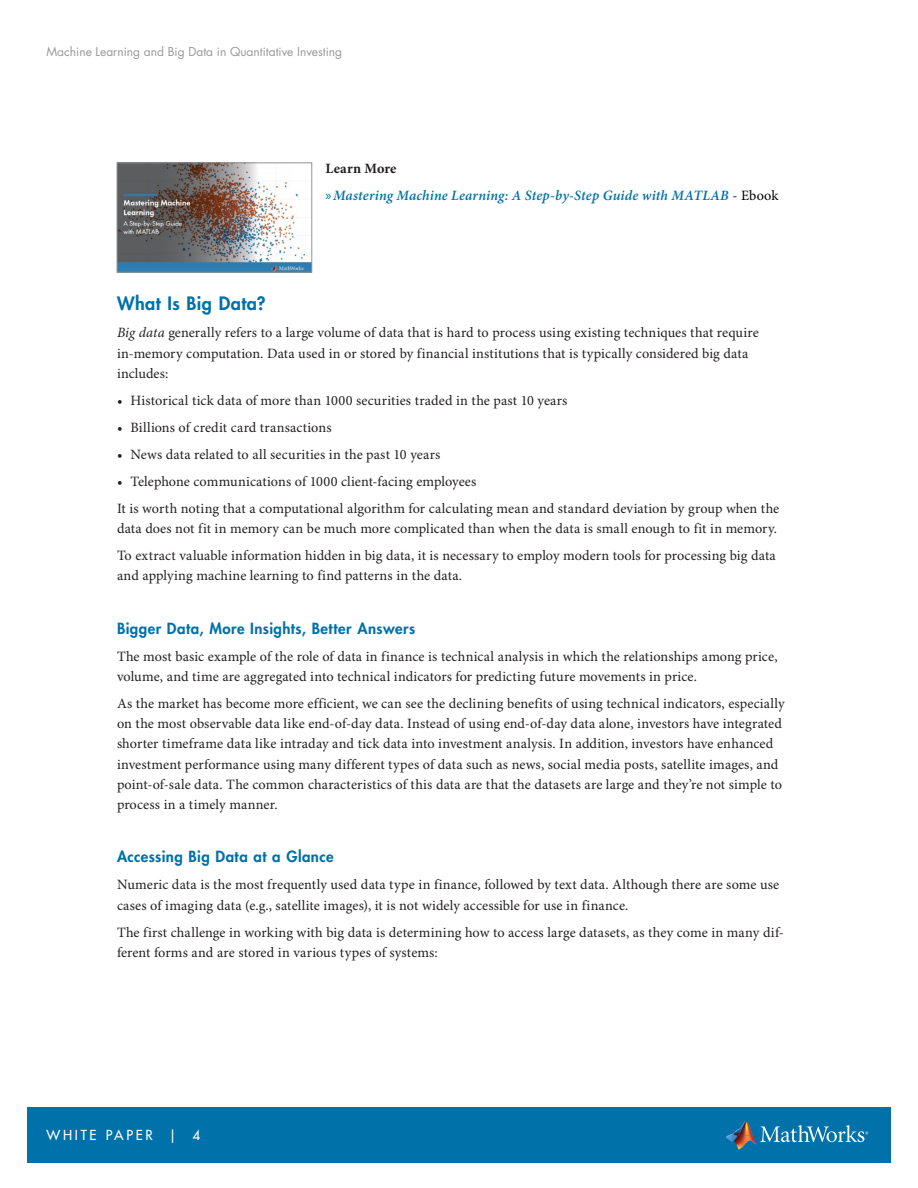
<style>
.page{position:relative;width:918px;height:1188px;background:#fff}
.page>*{position:absolute;margin:0;border:0;box-sizing:border-box;transform-origin:0 0}
.Heading_1{font:800 18px "Futura Std";letter-spacing:.02em;color:#0071a9}
.Heading_2{font:800 15px "Futura Std";letter-spacing:.03em;color:#0071a9}
.Body_Copy{font:14.25px/20.2px "Minion Pro";letter-spacing:.005em;color:#231f20}
.t1{font:italic 600 14.25px "Minion Pro";letter-spacing:.01em;color:#0071a9}
.Body_Copy-2{font:700 14.25px "Minion Pro";letter-spacing:.015em;color:#231f20}
.t2{font:500 13.5px "Futura Std";letter-spacing:.2em;color:#fff}
.t3{font:12px "Futura Std";color:#999}
.s1{font-family:"Myriad Pro";font-weight:400;font-style:normal}
.s2{font-weight:400;font-style:normal;color:#000}
.s3{font-style:italic}
</style>
<div class="page">
<div style="left:27px;top:1108px;width:864px;height:55px;background:#0071a9"></div>
<img style="left:733px;top:1121px;width:20px;height:14px">
<svg style="left:726px;top:1134px;width:7px;height:8px"></svg>
<img style="left:733px;top:1135px;width:23px;height:14px">
<svg style="left:760px;top:1125px;width:108px;height:17px"></svg>
<img style="left:119px;top:165px;width:191px;height:105px">
<div style="left:117px;top:163px;width:195px;height:109px;border:1px solid #939598"></div>
<p class="t3" style="left:46px;top:44px;width:297px">Machine Learning and Big Data in Quantitative Investing</p>
<p class="Body_Copy-2" style="left:325px;top:160px;width:73px">Learn More</p>
<p class="t1" style="left:325px;top:187px;width:454px"><span class="s1">»</span>Mastering Machine Learning: A Step-by-Step Guide with MATLAB <span class="s2">- Ebook</span></p>
<p class="Heading_1" style="left:117px;top:292px;width:150px">What Is Big Data?</p>
<p class="Body_Copy" style="left:117px;top:323px;width:643px"><span class="s3">Big data</span> generally refers to a large volume of data that is hard to process using existing techniques that require in-memory computation. Data used in or stored by financial institutions that is typically considered big data includes:</p>
<p class="Body_Copy" style="left:117px;top:391px;width:452px">• Historical tick data of more than 1000 securities traded in the past 10 years</p>
<p class="Body_Copy" style="left:117px;top:418px;width:216px">• Billions of credit card transactions</p>
<p class="Body_Copy" style="left:117px;top:445px;width:325px">• News data related to all securities in the past 10 years</p>
<p class="Body_Copy" style="left:117px;top:472px;width:361px">• Telephone communications of 1000 client-facing employees</p>
<p class="Body_Copy" style="left:117px;top:499px;width:664px">It is worth noting that a computational algorithm for calculating mean and standard deviation by group when the data does not fit in memory can be much more complicated than when the data is small enough to fit in memory.</p>
<p class="Body_Copy" style="left:117px;top:546px;width:660px">To extract valuable information hidden in big data, it is necessary to employ modern tools for processing big data and applying machine learning to find patterns in the data.</p>
<p class="Heading_2" style="left:117px;top:619px;width:300px">Bigger Data, More Insights, Better Answers</p>
<p class="Body_Copy" style="left:117px;top:647px;width:662px">The most basic example of the role of data in finance is technical analysis in which the relationships among price, volume, and time are aggregated into technical indicators for predicting future movements in price.</p>
<p class="Body_Copy" style="left:117px;top:694px;width:669px">As the market has become more efficient, we can see the declining benefits of using technical indicators, especially on the most observable data like end-of-day data. Instead of using end-of-day data alone, investors have integrated shorter timeframe data like intraday and tick data into investment analysis. In addition, investors have enhanced investment performance using many different types of data such as news, social media posts, satellite images, and point-of-sale data. The common characteristics of this data are that the datasets are large and they’re not simple to process in a timely manner.</p>
<p class="Heading_2" style="left:117px;top:847px;width:218px">Accessing Big Data at a Glance</p>
<p class="Body_Copy" style="left:117px;top:875px;width:664px">Numeric data is the most frequently used data type in finance, followed by text data. Although there are some use cases of imaging data (e.g., satellite images), it is not widely accessible for use in finance.</p>
<p class="Body_Copy" style="left:117px;top:923px;width:668px">The first challenge in working with big data is determining how to access large datasets, as they come in many dif&shy;ferent forms and are stored in various types of systems:</p>
<p class="t2" style="left:46px;top:1127px;width:155px">WHITE PAPER | 4</p>
</div>
